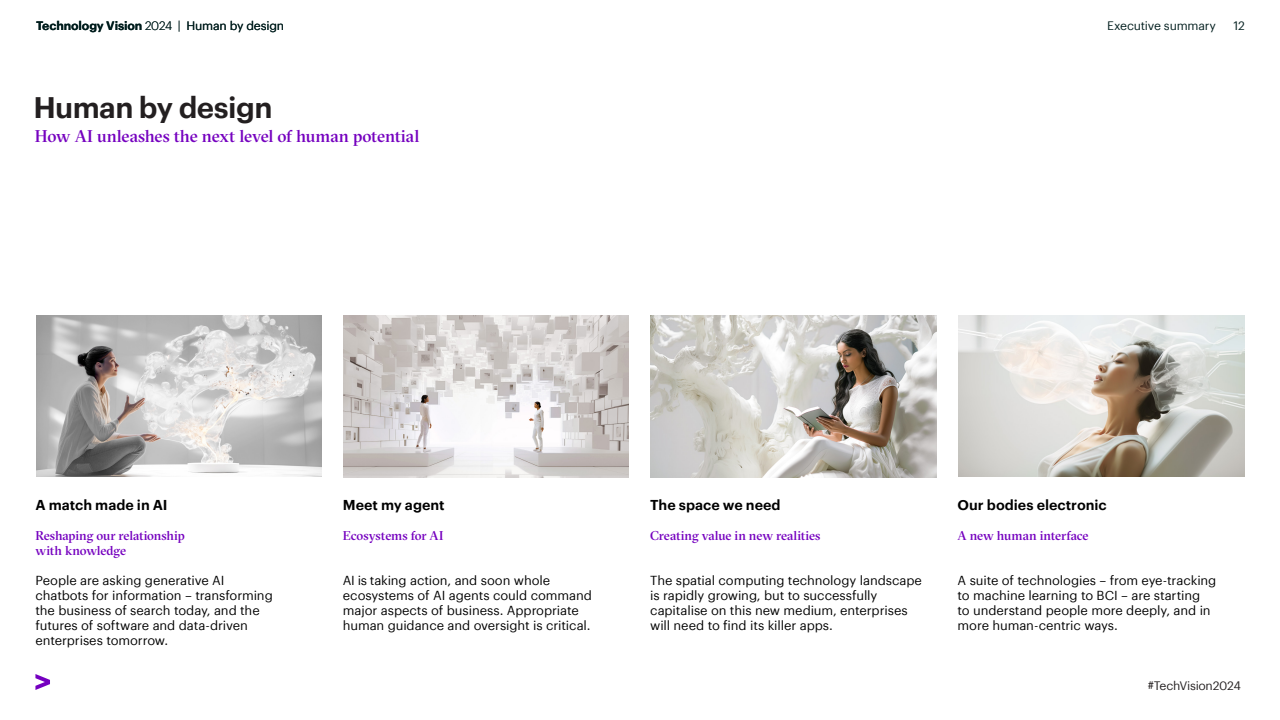
<style>
.page{position:relative;width:1280px;height:720px;background:#fff}
.page>*{position:absolute;margin:0;border:0;box-sizing:border-box;transform-origin:0 0}
.t1{font:600 29px "Graphik";letter-spacing:-.02em;color:#231f20}
.subheadline_article{font:500 17px "GT Sectra Fine";letter-spacing:-.01em;color:#7500bf}
.Body_copy{font:600 14px "Graphik";color:#000}
.Body_copy-2{font:12.8px/15px "Graphik";letter-spacing:-.005em;color:#000}
.Body_copy-3{font:500 12.8px/15px "GT Sectra Fine";letter-spacing:-.005em;color:#7500bf}
.t2{font:12px "Graphik";letter-spacing:-.02em;color:#001d1d}
.t3{font:600 12px "Graphik";letter-spacing:-.01em;color:#001d1d}
.t4{font:12px "Graphik";letter-spacing:-.025em;color:#231f20}
.s1{font-weight:300}
</style>
<div class="page">
<svg style="left:35px;top:674px;width:15px;height:16px"></svg>
<img style="left:343px;top:315px;width:286px;height:163px">
<img style="left:650px;top:315px;width:287px;height:163px">
<img style="left:36px;top:315px;width:286px;height:162px">
<img style="left:958px;top:315px;width:287px;height:162px">
<p class="t3" style="left:36px;top:16px;width:146px">Technology Vision <span class="s1">2024 |</span></p>
<p class="t2" style="left:186px;top:17px;width:99px">Human by design</p>
<p class="t2" style="left:1107px;top:17px;width:110px">Executive summary</p>
<p class="t2" style="left:1234px;top:17px;width:13px">12</p>
<p class="t1" style="left:33px;top:85px;width:241px">Human by design</p>
<p class="subheadline_article" style="left:35px;top:127px;width:386px">How AI unleashes the next level of human potential</p>
<p class="Body_copy" style="left:35px;top:494px;width:134px">A match made in AI</p>
<p class="Body_copy-3" style="left:35px;top:528px;width:151px">Reshaping our relationship with knowledge</p>
<p class="Body_copy-2" style="left:35px;top:572px;width:239px">People are asking generative AI chatbots for information – transforming the business of search today, and the futures of software and data-driven enterprises tomorrow.</p>
<p class="Body_copy" style="left:343px;top:494px;width:103px">Meet my agent</p>
<p class="Body_copy-3" style="left:343px;top:528px;width:102px">Ecosystems for AI</p>
<p class="Body_copy-2" style="left:343px;top:572px;width:251px">AI is taking action, and soon whole ecosystems of AI agents could command major aspects of business. Appropriate human guidance and oversight is critical.</p>
<p class="Body_copy" style="left:650px;top:494px;width:132px">The space we need</p>
<p class="Body_copy-3" style="left:650px;top:528px;width:172px">Creating value in new realities</p>
<p class="Body_copy-2" style="left:650px;top:572px;width:273px">The spatial computing technology landscape is rapidly growing, but to successfully capitalise on this new medium, enterprises will need to find its killer apps.</p>
<p class="Body_copy" style="left:958px;top:494px;width:151px">Our bodies electronic</p>
<p class="Body_copy-3" style="left:958px;top:528px;width:133px">A new human interface</p>
<p class="Body_copy-2" style="left:958px;top:572px;width:260px">A suite of technologies – from eye-tracking to machine learning to BCI – are starting<br>to understand people more deeply, and in more human-centric ways.</p>
<p class="t4" style="left:1148px;top:677px;width:95px">#TechVision2024</p>
</div>
